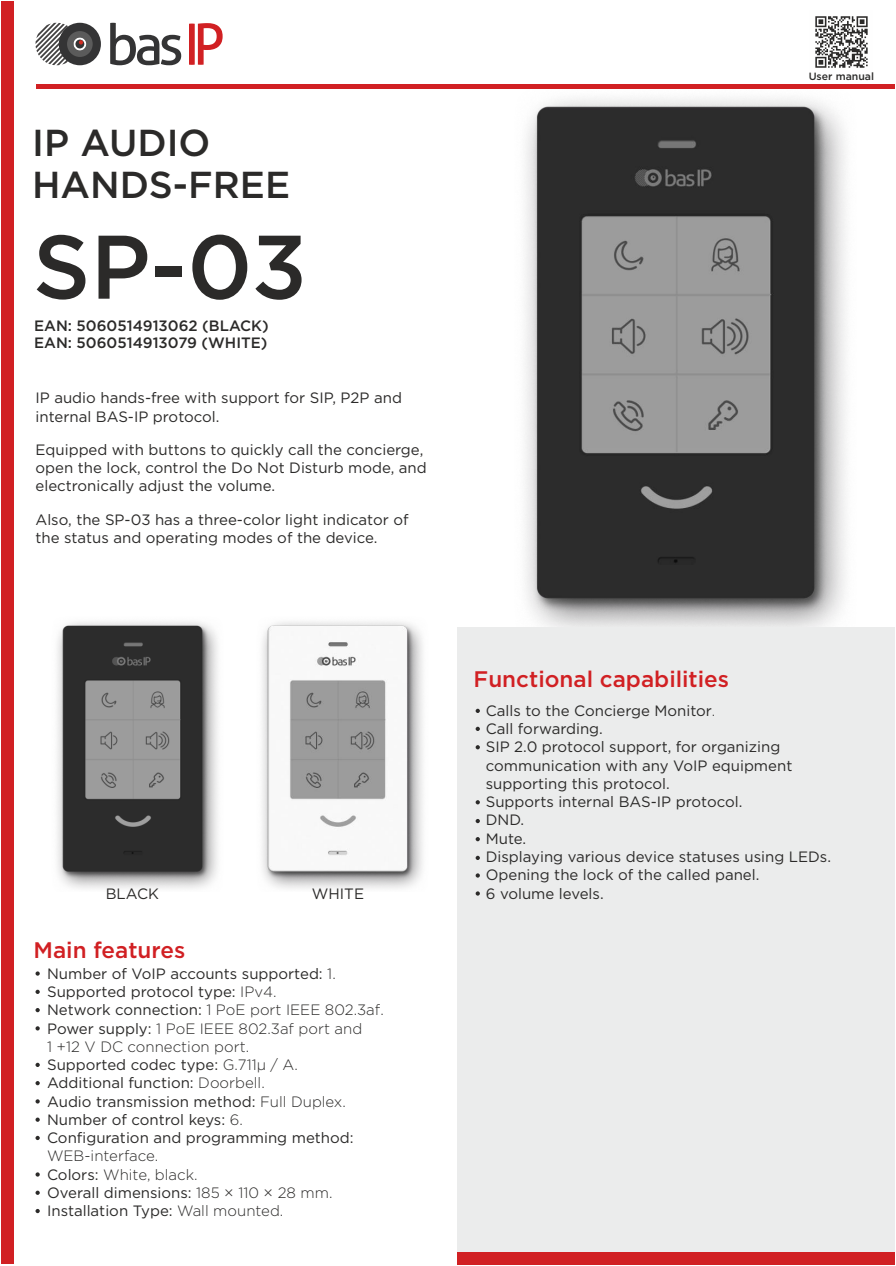
<style>
.page{position:relative;width:896px;height:1266px;background:#fff}
.page>*{position:absolute;margin:0;border:0;box-sizing:border-box;transform-origin:0 0}
.t1{font:500 90px "Gotham Pro";color:#2b2a29}
.t2{font:500 37.5px/42px "Gotham Pro";color:#2b2a29}
.t3{font:500 22.5px "Gotham Pro";color:#d12023}
.t4{font:15px/18.3px "Gotham Pro";color:#2b2a29}
.t5{font:300 15px/18.3px "Gotham Pro";color:#2b2a29}
.t6{font:500 15px/16.8px "Gotham Pro";color:#2b2a29}
.t7{font:500 10.5px "Gotham Pro";color:#2b2a29}
.s1{font-weight:300}
.s2{font-weight:400}
</style>
<div class="page">
<img style="left:525px;top:98px;width:321px;height:529px">
<div style="left:456px;top:627px;width:438px;height:637px;background:#ebecec"></div>
<div style="left:2px;top:2px;width:12px;height:1262px;background:#d12023"></div>
<svg style="left:110px;top:23px;width:71px;height:42px"></svg>
<svg style="left:189px;top:23px;width:34px;height:42px"></svg>
<svg style="left:36px;top:23px;width:65px;height:42px"></svg>
<div style="left:36px;top:84px;width:858px;height:5px;background:#d12023"></div>
<div style="left:456px;top:1252px;width:438px;height:12px;background:#d12023"></div>
<svg style="left:36px;top:971px;width:4px;height:5px"></svg>
<svg style="left:36px;top:990px;width:4px;height:4px"></svg>
<svg style="left:36px;top:1008px;width:4px;height:4px"></svg>
<svg style="left:36px;top:1026px;width:4px;height:4px"></svg>
<svg style="left:36px;top:1063px;width:4px;height:4px"></svg>
<svg style="left:36px;top:1099px;width:4px;height:4px"></svg>
<svg style="left:36px;top:1117px;width:4px;height:5px"></svg>
<svg style="left:36px;top:1136px;width:4px;height:4px"></svg>
<svg style="left:36px;top:1172px;width:4px;height:4px"></svg>
<svg style="left:36px;top:1081px;width:4px;height:4px"></svg>
<svg style="left:476px;top:709px;width:4px;height:4px"></svg>
<svg style="left:476px;top:727px;width:4px;height:4px"></svg>
<svg style="left:476px;top:745px;width:4px;height:4px"></svg>
<svg style="left:476px;top:800px;width:4px;height:4px"></svg>
<svg style="left:476px;top:819px;width:4px;height:4px"></svg>
<svg style="left:476px;top:837px;width:4px;height:4px"></svg>
<svg style="left:476px;top:856px;width:4px;height:4px"></svg>
<svg style="left:476px;top:873px;width:4px;height:5px"></svg>
<img style="left:815px;top:16px;width:53px;height:52px">
<svg style="left:36px;top:1190px;width:4px;height:5px"></svg>
<svg style="left:36px;top:1209px;width:4px;height:4px"></svg>
<svg style="left:476px;top:891px;width:4px;height:5px"></svg>
<img style="left:57px;top:621px;width:161px;height:268px">
<img style="left:262px;top:621px;width:161px;height:268px">
<h2 class="t2" style="left:32px;top:124px;width:259px">IP AUDIO<br>HANDS-FREE</h2>
<h1 class="t1" style="left:33px;top:233px;width:276px">SP-03</h1>
<p class="t6" style="left:34px;top:319px;width:236px">EAN: 5060514913062 (BLACK)<br>EAN: 5060514913079 (WHITE)</p>
<p class="t4" style="left:36px;top:390px;width:368px">IP audio hands-free with support for SIP, P2P and internal BAS-IP protocol.</p>
<p class="t4" style="left:36px;top:441px;width:393px">Equipped with buttons to quickly call the concierge, open the lock, control the Do Not Disturb mode, and electronically adjust the volume.</p>
<p class="t4" style="left:36px;top:511px;width:375px">Also, the SP-03 has a three-color light indicator of the status and operating modes of the device.</p>
<p class="t4" style="left:106px;top:886px;width:55px">BLACK</p>
<p class="t4" style="left:312px;top:886px;width:54px">WHITE</p>
<h3 class="t3" style="left:33px;top:941px;width:153px">Main features</h3>
<p class="t4" style="left:47px;top:965px;width:338px">Number of VoIP accounts supported: <span class="s1">1.<br></span>Supported protocol type: <span class="s1">IPv4.<br></span>Network connection: <span class="s1">1 PoE port IEEE 802.3af.<br></span>Power supply: <span class="s1">1 PoE IEEE 802.3af port and<br>1 +12 V DC connection port.<br></span>Supported codec type: <span class="s1">G.711µ / A.<br></span>Additional function: <span class="s1">Doorbell.<br></span>Audio transmission method: <span class="s1">Full Duplex.<br></span>Number of control keys: <span class="s1">6.<br></span>Configuration and programming method:</p>
<p class="t5" style="left:47px;top:1148px;width:287px">WEB-interface.<br><span class="s2">Colors:</span> White, black.<br><span class="s2">Overall dimensions:</span> 185 × 110 × 28 mm.<br><span class="s2">Installation Type:</span> Wall mounted.</p>
<p class="t7" style="left:809px;top:72px;width:67px">User manual</p>
<h3 class="t3" style="left:474px;top:670px;width:257px">Functional capabilities</h3>
<p class="t4" style="left:486px;top:702px;width:347px">Calls to the Concierge Monitor<span class="s1">.<br></span>Call forwarding.<br>SIP 2.0 protocol support, for organizing communication with any VoIP equipment supporting this protocol.<br>Supports internal BAS-IP protocol.<br>DND.<br>Mute.<br>Displaying various device statuses using LEDs.<br>Opening the lock of the called panel.<br>6 volume levels.</p>
</div>
